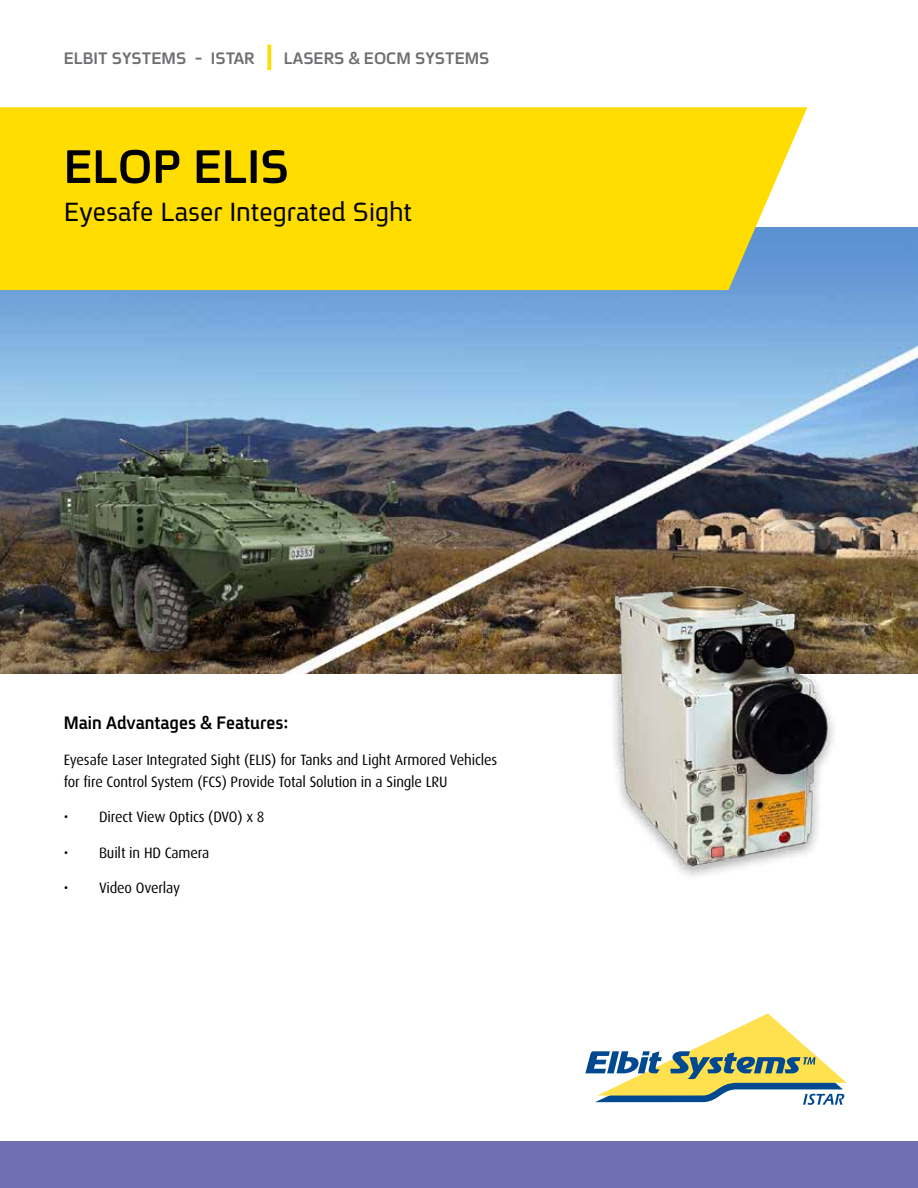
<style>
.page{position:relative;width:918px;height:1188px;background:#fff}
.page>*{position:absolute;margin:0;border:0;box-sizing:border-box;transform-origin:0 0}
.t1{font:51px "En Spoiler B";color:#000}
.t2{font:28.5px "En Spoiler";color:#000}
.t3{font:19.5px "En Spoiler B";color:#000;scale:.96 1}
.t4{font:18px "En Spoiler B";color:#6d6e71}
.t5{font:15px/22.5px "Dax";letter-spacing:-.01em;color:#000;scale:.96 1}
</style>
<div class="page">
<img style="left:0;top:227px;width:918px;height:447px">
<div style="left:0;top:107px;width:807px;height:183px;background:#fd0"></div>
<div style="left:0;top:1141px;width:918px;height:47px;background:#716fb4"></div>
<svg style="left:585px;top:1013px;width:262px;height:92px"></svg>
<svg style="left:267px;top:45px;width:4px;height:25px"></svg>
<img style="left:565px;top:551px;width:289px;height:325px">
<p class="t4" style="left:64px;top:45px;width:124px">ELBIT SYSTEMS</p>
<p class="t4" style="left:195px;top:45px;width:9px">-</p>
<p class="t4" style="left:211px;top:45px;width:45px">ISTAR</p>
<p class="t4" style="left:284px;top:45px;width:207px">LASERS &amp; EOCM SYSTEMS</p>
<h1 class="t1" style="left:64px;top:130px;width:227px">ELOP ELIS</h1>
<h2 class="t2" style="left:64px;top:192px;width:350px">Eyesafe Laser Integrated Sight</h2>
<h3 class="t3" style="left:64px;top:709px;width:236px">Main Advantages &amp; Features:</h3>
<p class="t5" style="left:64px;top:748px;width:453px">Eyesafe Laser Integrated Sight (ELIS) for Tanks and Light Armored Vehicles for fire Control System (FCS) Provide Total Solution in a Single LRU</p>
<p class="t5" style="left:99px;top:806px;width:174px">Direct View Optics (DVO 8x)</p>
<p class="t5" style="left:64px;top:806px;width:6px">•</p>
<p class="t5" style="left:64px;top:841px;width:6px">•</p>
<p class="t5" style="left:64px;top:877px;width:6px">•</p>
<p class="t5" style="left:99px;top:841px;width:116px">Built in HD Camera</p>
<p class="t5" style="left:99px;top:877px;width:86px">Video Overlay</p>
</div>
